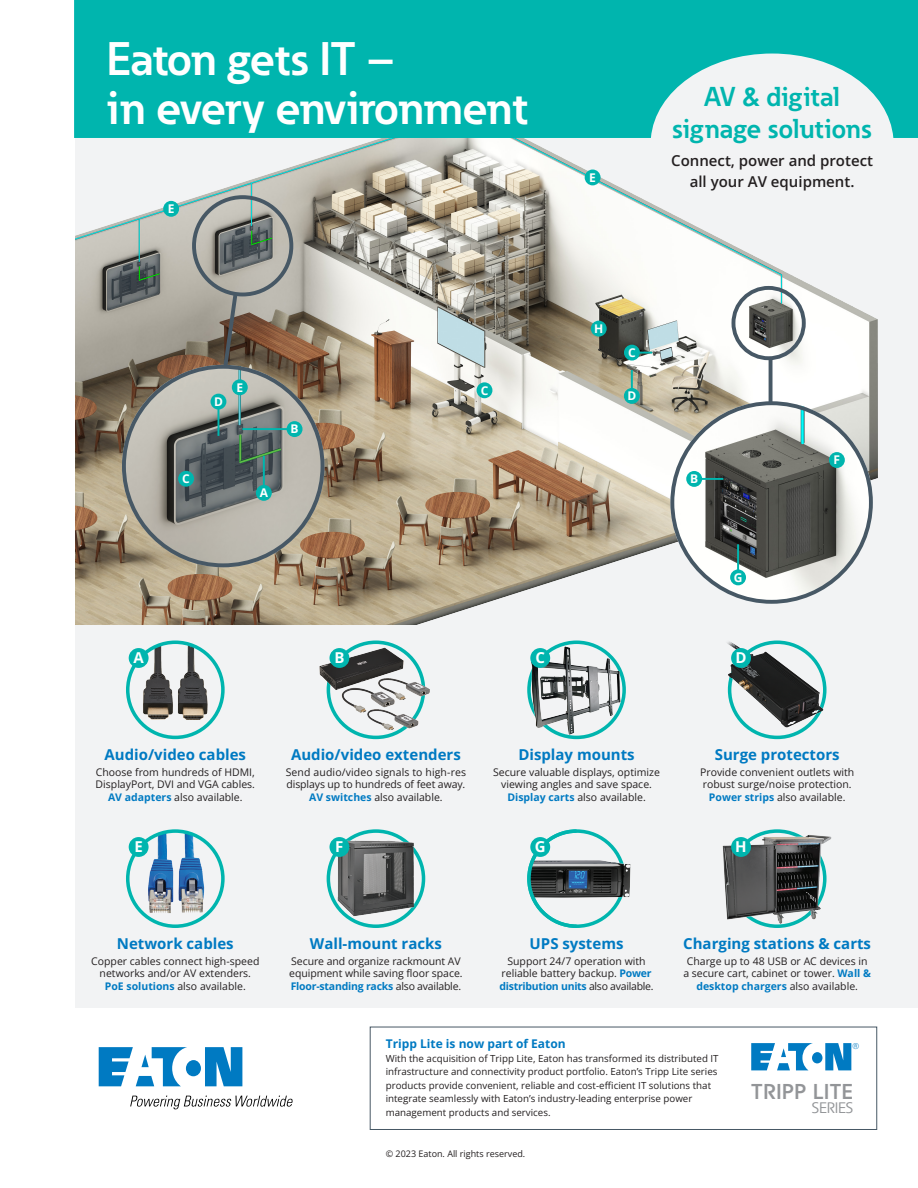
<style>
.page{position:relative;width:918px;height:1188px;background:#fff}
.page>*{position:absolute;margin:0;border:0;box-sizing:border-box;transform-origin:0 0}
.t1{font:700 46.5px/49.5px "Eaton";letter-spacing:-.01em;color:#fff}
.t2{font:700 27px/32.4px "Eaton";color:#00b5ae;text-align:center}
.t3{font:700 21.3px "Eaton";letter-spacing:.025em;color:#939598}
.t4{font:700 15px "Open Sans";color:#007ac2}
.t5{font:600 15px/21px "Open Sans";color:#231f20;text-align:center}
.t6{font:700 15px "Open Sans";color:#fff}
.t7{font:15px "Eaton";letter-spacing:-.015em;color:#939598}
.t8{font:700 12px "Open Sans";color:#007ac2}
.t9{font:700 12px "Open Sans";color:#fff}
.t10{font:10.5px/12.6px "Open Sans";color:#231f20;text-align:center}
.t11{font:9.75px/13.5px "Open Sans";color:#231f20}
.t12{font:9px "Open Sans";color:#231f20}
.t13{font:8.1px "Univers";color:#007ac2}
.s1{font-weight:700;color:#007ac2}
</style>
<div class="page">
<div style="left:75px;top:0;width:843px;height:1008px;background:#f2f3f4"></div>
<img style="left:75px;top:138px;width:803px;height:487px">
<img style="left:122px;top:365px;width:202px;height:202px;border-radius:101px">
<img style="left:670px;top:401px;width:203px;height:203px;border-radius:101px">
<div style="left:670px;top:401px;width:203px;height:203px;border:4px solid #475865;border-radius:50%"></div>
<img style="left:132px;top:642px;width:84px;height:85px">
<div style="left:126px;top:641px;width:99px;height:98px;border:4px solid #00b5ae;border-radius:50%"></div>
<div style="left:327px;top:641px;width:98px;height:98px;border:4px solid #00b5ae;border-radius:50%"></div>
<img style="left:128px;top:831px;width:95px;height:95px;border-radius:48px">
<div style="left:126px;top:829px;width:99px;height:99px;border:4px solid #00b5ae;border-radius:50%"></div>
<div style="left:327px;top:829px;width:98px;height:99px;border:4px solid #00b5ae;border-radius:50%"></div>
<img style="left:332px;top:834px;width:88px;height:87px">
<hr style="left:769px;top:359px;width:3px;height:45px;background:#475865">
<svg style="left:221px;top:291px;width:19px;height:80px"></svg>
<svg style="left:74px;top:0;width:844px;height:138px;background:#21bdb7"></svg>
<img style="left:319px;top:648px;width:111px;height:85px">
<div style="left:732px;top:286px;width:74px;height:74px;border:4px solid #475865;border-radius:50%"></div>
<div style="left:192px;top:195px;width:101px;height:101px;border:4px solid #475865;border-radius:50%"></div>
<div style="left:178px;top:471px;width:16px;height:16px;background:#00b5ae;border-radius:50%"></div>
<div style="left:829px;top:452px;width:16px;height:16px;background:#00b5ae;border-radius:50%"></div>
<div style="left:232px;top:379px;width:16px;height:16px;background:#00b5ae;border-radius:50%"></div>
<div style="left:591px;top:321px;width:16px;height:16px;background:#00b5ae;border-radius:50%"></div>
<div style="left:129px;top:648px;width:20px;height:20px;background:#00b5ae;border-radius:50%"></div>
<div style="left:163px;top:201px;width:16px;height:16px;background:#00b5ae;border-radius:50%"></div>
<div style="left:585px;top:170px;width:16px;height:15px;background:#00b5ae;border-radius:50%"></div>
<div style="left:330px;top:648px;width:19px;height:20px;background:#00b5ae;border-radius:50%"></div>
<div style="left:129px;top:837px;width:20px;height:20px;background:#00b5ae;border-radius:50%"></div>
<div style="left:330px;top:837px;width:19px;height:20px;background:#00b5ae;border-radius:50%"></div>
<div style="left:477px;top:382px;width:15px;height:16px;background:#00b5ae;border-radius:50%"></div>
<hr style="left:242px;top:428px;width:48px;height:2px;background:#00b5ae">
<hr style="left:217px;top:403px;width:2px;height:33px;background:#00b5ae">
<div style="left:211px;top:394px;width:15px;height:16px;background:#00b5ae;border-radius:50%"></div>
<div style="left:287px;top:421px;width:16px;height:16px;background:#00b5ae;border-radius:50%"></div>
<hr style="left:263px;top:456px;width:2px;height:33px;background:#00b5ae">
<div style="left:256px;top:485px;width:16px;height:16px;background:#00b5ae;border-radius:50%"></div>
<hr style="left:696px;top:478px;width:27px;height:2px;background:#00b5ae">
<hr style="left:737px;top:544px;width:2px;height:27px;background:#00b5ae">
<hr style="left:631px;top:352px;width:21px;height:2px;background:#00b5ae">
<hr style="left:631px;top:370px;width:2px;height:26px;background:#00b5ae">
<div style="left:624px;top:388px;width:16px;height:16px;background:#00b5ae;border-radius:50%"></div>
<div style="left:624px;top:345px;width:16px;height:16px;background:#00b5ae;border-radius:50%"></div>
<div style="left:686px;top:471px;width:16px;height:16px;background:#00b5ae;border-radius:50%"></div>
<div style="left:730px;top:569px;width:16px;height:16px;background:#00b5ae;border-radius:50%"></div>
<img style="left:528px;top:644px;width:96px;height:92px">
<img style="left:722px;top:832px;width:110px;height:94px">
<div style="left:731px;top:837px;width:20px;height:20px;background:#00b5ae;border-radius:50%"></div>
<div style="left:530px;top:648px;width:20px;height:20px;background:#00b5ae;border-radius:50%"></div>
<img style="left:719px;top:619px;width:116px;height:121px">
<div style="left:731px;top:648px;width:20px;height:20px;background:#00b5ae;border-radius:50%"></div>
<img style="left:580px;top:860px;width:50px;height:38px">
<svg style="left:527px;top:829px;width:53px;height:99px"></svg>
<div style="left:530px;top:837px;width:20px;height:20px;background:#00b5ae;border-radius:50%"></div>
<svg style="left:99px;top:1047px;width:143px;height:39px"></svg>
<svg style="left:130px;top:1096px;width:163px;height:13px"></svg>
<svg style="left:751px;top:1043px;width:100px;height:27px"></svg>
<div style="left:370px;top:1027px;width:507px;height:103px;border:1px solid #475865"></div>
<p class="t1" style="left:107px;top:33px;width:422px">Eaton gets IT –<br>in every environment</p>
<p class="t9" style="left:168px;top:201px;width:8px">E</p>
<p class="t9" style="left:589px;top:169px;width:8px">E</p>
<p class="t2" style="left:672px;top:80px;width:201px">AV &amp; digital signage solutions</p>
<p class="t5" style="left:671px;top:149px;width:203px">Connect, power and protect all your AV equipment.</p>
<p class="t9" style="left:182px;top:471px;width:9px">C</p>
<p class="t9" style="left:214px;top:393px;width:10px">D</p>
<p class="t9" style="left:236px;top:379px;width:8px">E</p>
<p class="t9" style="left:260px;top:485px;width:10px">A</p>
<p class="t9" style="left:291px;top:421px;width:10px">B</p>
<p class="t6" style="left:133px;top:648px;width:12px">A</p>
<p class="t6" style="left:334px;top:648px;width:12px">B</p>
<p class="t9" style="left:481px;top:382px;width:9px">C</p>
<p class="t9" style="left:594px;top:320px;width:11px">H</p>
<p class="t9" style="left:628px;top:344px;width:9px">C</p>
<p class="t9" style="left:627px;top:388px;width:10px">D</p>
<p class="t9" style="left:690px;top:471px;width:10px">B</p>
<p class="t9" style="left:734px;top:569px;width:10px">G</p>
<p class="t6" style="left:535px;top:648px;width:11px">C</p>
<p class="t6" style="left:736px;top:648px;width:13px">D</p>
<p class="t9" style="left:834px;top:452px;width:8px">F</p>
<p class="t4" style="left:105px;top:744px;width:143px">Audio/video cables</p>
<p class="t10" style="left:96px;top:765px;width:161px">Choose from hundreds of HDMI,<br>DisplayPort, DVI and VGA cables.<br><span class="s1">AV adapters</span> also available.</p>
<p class="t4" style="left:291px;top:744px;width:171px">Audio/video extenders</p>
<p class="t10" style="left:286px;top:765px;width:182px">Send audio/video signals to high-res displays up to hundreds of feet away.<br><span class="s1">AV switches</span> also available.</p>
<p class="t6" style="left:134px;top:837px;width:10px">E</p>
<p class="t6" style="left:335px;top:837px;width:10px">F</p>
<p class="t4" style="left:518px;top:744px;width:118px">Display mounts</p>
<p class="t10" style="left:493px;top:765px;width:168px">Secure valuable displays, optimize viewing angles and save space.<br><span class="s1">Display carts</span> also available.</p>
<p class="t6" style="left:535px;top:837px;width:12px">G</p>
<p class="t4" style="left:715px;top:744px;width:126px">Surge protectors</p>
<p class="t10" style="left:700px;top:765px;width:156px">Provide convenient outlets with robust surge/noise protection.<br><span class="s1">Power strips</span> also available.</p>
<p class="t6" style="left:735px;top:837px;width:13px">H</p>
<p class="t4" style="left:117px;top:933px;width:118px">Network cables</p>
<p class="t10" style="left:91px;top:954px;width:170px">Copper cables connect high-speed networks and/or AV extenders.<br><span class="s1">PoE solutions</span> also available.</p>
<p class="t4" style="left:310px;top:933px;width:134px">Wall-mount racks</p>
<p class="t10" style="left:289px;top:954px;width:175px;text-align:left">Secure and organize rackmount AV equipment while saving floor space.<br><span class="s1">Floor-standing racks</span> also available.</p>
<p class="t4" style="left:530px;top:933px;width:95px">UPS systems</p>
<p class="t10" style="left:499px;top:954px;width:156px">Support 24/7 operation with reliable battery backup. <span class="s1">Power distribution units</span> also available.</p>
<p class="t4" style="left:683px;top:933px;width:189px">Charging stations &amp; carts</p>
<p class="t10" style="left:683px;top:954px;width:189px">Charge up to 48 USB or AC devices in a secure cart, cabinet or tower. <span class="s1">Wall &amp; desktop chargers</span> also available.</p>
<p class="t8" style="left:386px;top:1036px;width:181px">Tripp Lite is now part of Eaton</p>
<p class="t11" style="left:386px;top:1051px;width:334px">With the acquisition of Tripp Lite, Eaton has transformed its distributed IT infrastructure and connectivity product portfolio. Eaton’s Tripp Lite series products provide convenient, reliable and cost-efficient IT solutions that integrate seamlessly with Eaton’s industry-leading enterprise power management products and services.</p>
<p class="t12" style="left:386px;top:1148px;width:141px">© 2023 Eaton. All rights reserved.</p>
<p class="t13" style="left:853px;top:1041px;width:8px">®</p>
<p class="t3" style="left:751px;top:1078px;width:103px">TRIPP LITE</p>
<p class="t7" style="left:812px;top:1098px;width:43px">SERIES</p>
</div>
